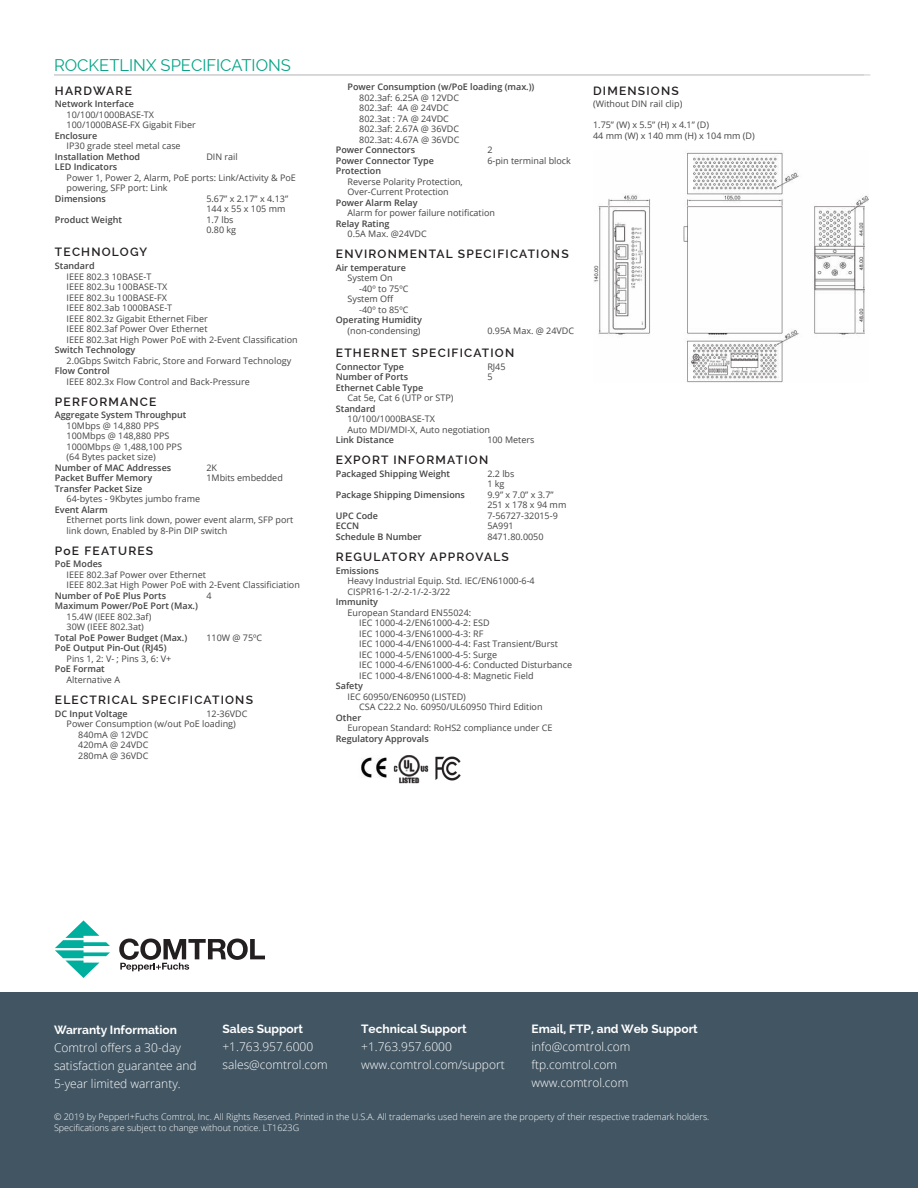
<style>
.page{position:relative;width:918px;height:1188px;background:#fff}
.page>*{position:absolute;margin:0;border:0;box-sizing:border-box;transform-origin:0 0}
.t1{font:16.5px "Raleway";color:#05a487}
.t2{font:300 12px/18px "Open Sans";color:#fff}
.t3{font:600 12px "Raleway";letter-spacing:.1em;color:#231f20}
.t4{font:700 12px "Raleway";color:#fff}
.t5{font:9px/10.5px "Open Sans";color:#434344}
.t6{font:600 9px "Open Sans";color:#434344}
.t7{font:300 9px/10.8px "Open Sans";color:#fff}
</style>
<div class="page">
<div style="left:0;top:993px;width:918px;height:195px;background:#425563"></div>
<svg style="left:119px;top:939px;width:146px;height:32px"></svg>
<svg style="left:55px;top:920px;width:55px;height:58px"></svg>
<hr style="left:54px;top:75px;width:816px;height:1px;background:#cbccce">
<img style="left:593px;top:152px;width:276px;height:231px">
<img style="left:361px;top:757px;width:26px;height:21px">
<img style="left:393px;top:755px;width:36px;height:29px">
<img style="left:435px;top:757px;width:26px;height:24px">
<h1 class="t1" style="left:54px;top:56px;width:239px">ROCKETLINX SPECIFICATIONS</h1>
<h2 class="t3" style="left:55px;top:84px;width:79px">HARDWARE</h2>
<p class="t6" style="left:55px;top:100px;width:81px">Network Interface</p>
<p class="t5" style="left:67px;top:110px;width:131px">10/100/1000BASE-TX<br>100/1000BASE-FX Gigabit Fiber</p>
<p class="t6" style="left:55px;top:132px;width:44px">Enclosure</p>
<p class="t5" style="left:67px;top:142px;width:116px">IP30 grade steel metal case</p>
<p class="t6" style="left:55px;top:153px;width:87px">Installation Method</p>
<p class="t5" style="left:206px;top:152px;width:33px">DIN rail</p>
<p class="t6" style="left:55px;top:163px;width:64px">LED Indicators</p>
<p class="t5" style="left:67px;top:173px;width:231px">Power 1, Power 2, Alarm, PoE ports: Link/Activity &amp; PoE powering, SFP port: Link</p>
<p class="t6" style="left:55px;top:195px;width:53px">Dimensions</p>
<p class="t5" style="left:206px;top:194px;width:83px">5.67” x 2.17” x 4.13”<br>144 x 55 x 105 mm</p>
<p class="t6" style="left:55px;top:216px;width:69px">Product Weight</p>
<p class="t5" style="left:206px;top:215px;width:31px">1.7 lbs<br>0.80 kg</p>
<h2 class="t3" style="left:55px;top:245px;width:94px">TECHNOLOGY</h2>
<p class="t6" style="left:55px;top:262px;width:41px">Standard</p>
<p class="t5" style="left:67px;top:272px;width:233px">IEEE 802.3 10BASE-T<br>IEEE 802.3u 100BASE-TX<br>IEEE 802.3u 100BASE-FX<br>IEEE 802.3ab 1000BASE-T<br>IEEE 802.3z Gigabit Ethernet Fiber<br>IEEE 802.3af Power Over Ethernet<br>IEEE 802.3at High Power PoE with 2-Event Classification</p>
<p class="t6" style="left:55px;top:346px;width:82px">Switch Technology</p>
<p class="t5" style="left:67px;top:356px;width:226px">2.0Gbps Switch Fabric, Store and Forward Technology</p>
<p class="t6" style="left:55px;top:367px;width:56px">Flow Control</p>
<p class="t5" style="left:67px;top:377px;width:185px">IEEE 802.3x Flow Control and Back-Pressure</p>
<h2 class="t3" style="left:55px;top:394px;width:103px">PERFORMANCE</h2>
<p class="t6" style="left:55px;top:411px;width:133px">Aggregate System Throughput</p>
<p class="t5" style="left:67px;top:421px;width:117px">10Mbps @ 14,880 PPS<br>100Mbps @ 148,880 PPS<br>1000Mbps @ 1,488,100 PPS (64 Bytes packet size)</p>
<p class="t6" style="left:55px;top:464px;width:118px">Number of MAC Addresses</p>
<p class="t5" style="left:206px;top:463px;width:12px">2K</p>
<p class="t6" style="left:55px;top:472px;width:99px">Packet Buffer Memory</p>
<p class="t5" style="left:206px;top:474px;width:78px">1Mbits embedded</p>
<p class="t6" style="left:55px;top:485px;width:89px">Transfer Packet Size</p>
<p class="t5" style="left:67px;top:495px;width:135px">64-bytes - 9Kbytes jumbo frame</p>
<p class="t6" style="left:55px;top:506px;width:54px">Event Alarm</p>
<p class="t5" style="left:67px;top:516px;width:228px">Ethernet ports link down, power event alarm, SFP port link down, Enabled by 8-Pin DIP switch</p>
<h2 class="t3" style="left:55px;top:544px;width:100px">PoE FEATURES</h2>
<p class="t6" style="left:55px;top:561px;width:49px">PoE Modes</p>
<p class="t5" style="left:67px;top:570px;width:235px">IEEE 802.3af Power over Ethernet<br>IEEE 802.3at High Power PoE with 2-Event Classificiation</p>
<p class="t6" style="left:55px;top:592px;width:113px">Number of PoE Plus Ports</p>
<p class="t5" style="left:206px;top:591px;width:7px">4</p>
<p class="t6" style="left:55px;top:603px;width:145px">Maximum Power/PoE Port (Max.)</p>
<p class="t5" style="left:67px;top:612px;width:86px">15.4W (IEEE 802.3af)<br>30W (IEEE 802.3at)</p>
<p class="t6" style="left:55px;top:634px;width:134px">Total PoE Power Budget (Max.)</p>
<p class="t5" style="left:206px;top:633px;width:57px">110W @ 75ºC</p>
<p class="t6" style="left:55px;top:645px;width:113px">PoE Output Pin-Out (RJ45)</p>
<p class="t5" style="left:67px;top:654px;width:106px">Pins 1, 2: V- ; Pins 3, 6: V+</p>
<p class="t6" style="left:55px;top:666px;width:51px">PoE Format</p>
<p class="t5" style="left:67px;top:675px;width:55px">Alternative A</p>
<h2 class="t3" style="left:55px;top:693px;width:200px">ELECTRICAL SPECIFICATIONS</h2>
<p class="t6" style="left:55px;top:710px;width:74px">DC Input Voltage</p>
<p class="t5" style="left:206px;top:709px;width:43px">12-36VDC</p>
<p class="t5" style="left:67px;top:719px;width:171px">Power Consumption (w/out PoE loading)</p>
<p class="t5" style="left:78px;top:730px;width:72px">840mA @ 12VDC</p>
<p class="t5" style="left:78px;top:740px;width:72px">420mA @ 24VDC</p>
<p class="t5" style="left:78px;top:751px;width:72px">280mA @ 36VDC</p>
<p class="t6" style="left:348px;top:83px;width:188px">Power Consumption (w/PoE loading (max.))</p>
<p class="t5" style="left:359px;top:93px;width:102px">802.3af: 6.25A @ 12VDC<br>802.3af: 4A @ 24VDC<br>802.3at : 7A @ 24VDC<br>802.3af: 2.67A @ 36VDC<br>802.3at: 4.67A @ 36VDC</p>
<p class="t6" style="left:336px;top:146px;width:81px">Power Connectors</p>
<p class="t5" style="left:487px;top:146px;width:7px">2</p>
<p class="t6" style="left:336px;top:157px;width:100px">Power Connector Type</p>
<p class="t5" style="left:487px;top:156px;width:85px">6-pin terminal block</p>
<p class="t6" style="left:336px;top:167px;width:47px">Protection</p>
<p class="t5" style="left:348px;top:177px;width:117px">Reverse Polarity Protection,<br>Over-Current Protection</p>
<p class="t6" style="left:336px;top:199px;width:83px">Power Alarm Relay</p>
<p class="t5" style="left:348px;top:208px;width:149px">Alarm for power failure notification</p>
<p class="t6" style="left:336px;top:220px;width:55px">Relay Rating</p>
<p class="t5" style="left:348px;top:230px;width:81px">0.5A Max. @24VDC</p>
<h2 class="t3" style="left:336px;top:247px;width:234px">ENVIRONMENTAL SPECIFICATIONS</h2>
<p class="t6" style="left:336px;top:264px;width:72px">Air temperature</p>
<p class="t5" style="left:348px;top:274px;width:47px">System On</p>
<p class="t5" style="left:359px;top:284px;width:51px">-40º to 75ºC</p>
<p class="t5" style="left:348px;top:294px;width:48px">System Off</p>
<p class="t5" style="left:359px;top:305px;width:51px">-40º to 85ºC</p>
<p class="t6" style="left:336px;top:317px;width:88px">Operating Humidity</p>
<p class="t5" style="left:348px;top:326px;width:75px">(non-condensing)</p>
<p class="t5" style="left:487px;top:326px;width:88px">0.95A Max. @ 24VDC</p>
<h2 class="t3" style="left:336px;top:346px;width:180px">ETHERNET SPECIFICATION</h2>
<p class="t6" style="left:336px;top:363px;width:70px">Connector Type</p>
<p class="t5" style="left:487px;top:362px;width:20px">RJ45</p>
<p class="t6" style="left:336px;top:373px;width:74px">Number of Ports</p>
<p class="t5" style="left:487px;top:373px;width:7px">5</p>
<p class="t6" style="left:336px;top:384px;width:89px">Ethernet Cable Type</p>
<p class="t5" style="left:348px;top:394px;width:108px">Cat 5e, Cat 6 (UTP or STP)</p>
<p class="t6" style="left:336px;top:405px;width:41px">Standard</p>
<p class="t5" style="left:348px;top:415px;width:144px">10/100/1000BASE-TX<br>Auto MDI/MDI-X, Auto negotiation</p>
<p class="t6" style="left:336px;top:436px;width:60px">Link Distance</p>
<p class="t5" style="left:487px;top:436px;width:49px">100 Meters</p>
<h2 class="t3" style="left:336px;top:453px;width:154px">EXPORT INFORMATION</h2>
<p class="t6" style="left:336px;top:470px;width:116px">Packaged Shipping Weight</p>
<p class="t5" style="left:487px;top:469px;width:29px">2.2 lbs<br>1 kg</p>
<p class="t6" style="left:336px;top:491px;width:131px">Package Shipping Dimensions</p>
<p class="t5" style="left:487px;top:490px;width:81px">9.9” x 7.0” x 3.7”<br>251 x 178 x 94 mm</p>
<p class="t6" style="left:336px;top:512px;width:44px">UPC Code</p>
<p class="t5" style="left:487px;top:511px;width:72px">7-56727-32015-9</p>
<p class="t6" style="left:336px;top:522px;width:25px">ECCN</p>
<p class="t5" style="left:487px;top:522px;width:28px">5A991</p>
<p class="t6" style="left:336px;top:533px;width:87px">Schedule B Number</p>
<p class="t5" style="left:487px;top:532px;width:58px">8471.80.0050</p>
<h2 class="t3" style="left:336px;top:550px;width:175px">REGULATORY APPROVALS</h2>
<p class="t6" style="left:336px;top:567px;width:45px">Emissions</p>
<p class="t5" style="left:348px;top:576px;width:189px">Heavy Industrial Equip. Std. IEC/EN61000-6-4<br>CISPR16-1-2/-2-1/-2-3/22</p>
<p class="t6" style="left:336px;top:598px;width:44px">Immunity</p>
<p class="t5" style="left:359px;top:608px;width:214px;text-indent:-12px">European Standard EN55024:<br>IEC 1000-4-2/EN61000-4-2: ESD<br>IEC 1000-4-3/EN61000-4-3: RF<br>IEC 1000-4-4/EN61000-4-4: Fast Transient/Burst IEC 1000-4-5/EN61000-4-5: Surge<br>IEC 1000-4-6/EN61000-4-6: Conducted Disturbance IEC 1000-4-8/EN61000-4-8: Magnetic Field</p>
<p class="t6" style="left:336px;top:682px;width:28px">Safety</p>
<p class="t5" style="left:359px;top:692px;width:185px;text-indent:-12px">IEC 60950/EN60950 (LISTED)<br>CSA C22.2 No. 60950/UL60950 Third Edition</p>
<p class="t6" style="left:336px;top:714px;width:27px">Other</p>
<p class="t5" style="left:348px;top:723px;width:206px">European Standard: RoHS2 compliance under CE</p>
<p class="t6" style="left:336px;top:735px;width:94px">Regulatory Approvals</p>
<h2 class="t3" style="left:593px;top:84px;width:87px">DIMENSIONS</h2>
<p class="t5" style="left:593px;top:100px;width:91px">(Without DIN rail clip)</p>
<p class="t5" style="left:593px;top:121px;width:163px">1.75” (W) x 5.5” (H) x 4.1” (D)<br>44 mm (W) x 140 mm (H) x 104 mm (D)</p>
<h2 class="t4" style="left:54px;top:1025px;width:125px">Warranty Information</h2>
<h2 class="t2" style="left:54px;top:1038px;width:144px">Comtrol offers a 30-day satisfaction guarantee and<br>5-year limited warranty.</h2>
<h2 class="t4" style="left:222px;top:1024px;width:82px">Sales Support</h2>
<h2 class="t2" style="left:222px;top:1039px;width:107px">+1.763.957.6000 sales@comtrol.com</h2>
<h2 class="t4" style="left:361px;top:1024px;width:107px">Technical Support</h2>
<h2 class="t2" style="left:361px;top:1039px;width:145px">+1.763.957.6000 www.comtrol.com/support</h2>
<h2 class="t4" style="left:531px;top:1024px;width:168px">Email, FTP, and Web Support</h2>
<h2 class="t2" style="left:531px;top:1039px;width:100px">info@comtrol.com ftp.comtrol.com www.comtrol.com</h2>
<p class="t7" style="left:54px;top:1112px;width:657px">© 2019 by Pepperl+Fuchs Comtrol, Inc. All Rights Reserved. Printed in the U.S.A. All trademarks used herein are the property of their respective trademark holders.<br>Specifications are subject to change without notice. LT1623G</p>
</div>
